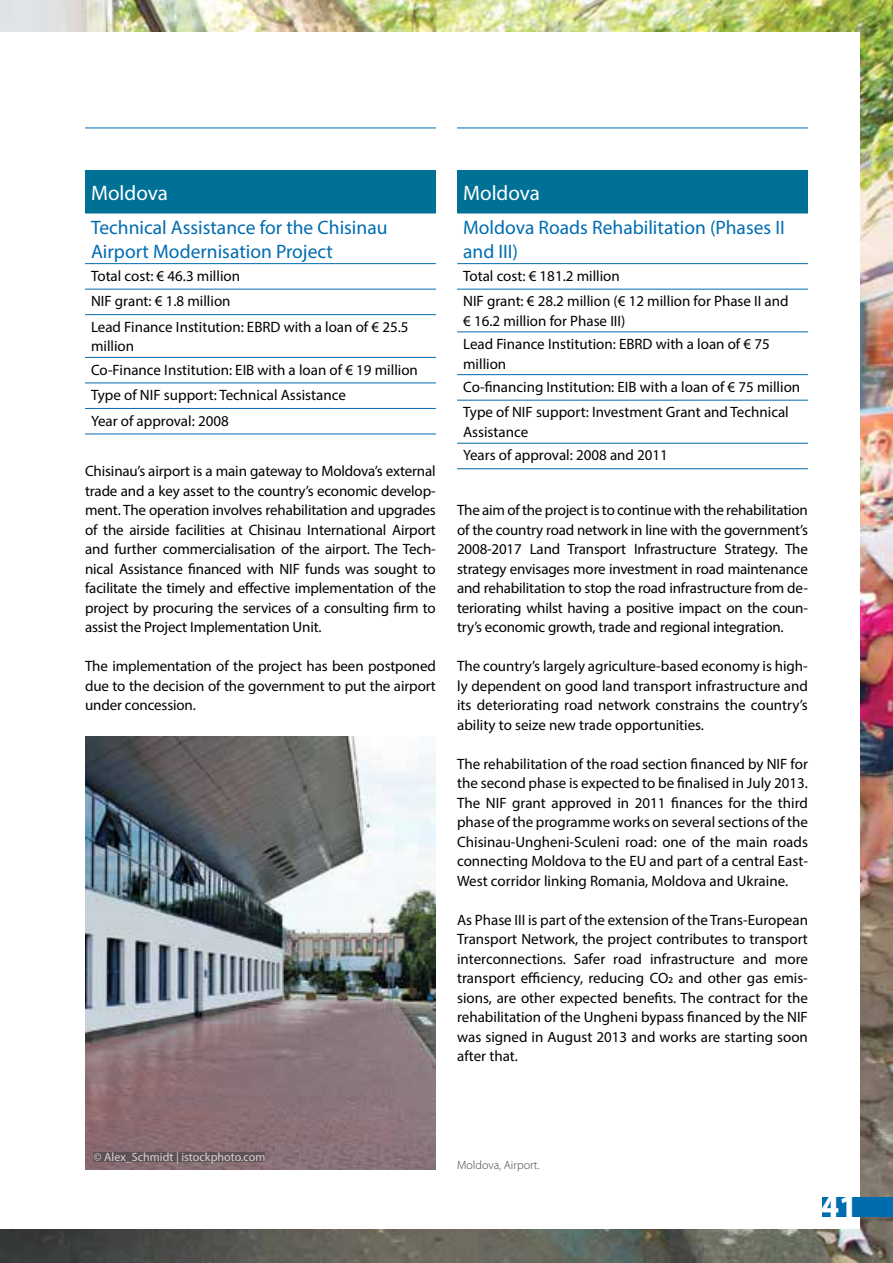
<style>
.page{position:relative;width:893px;height:1263px;background:#fff}
.page>*{position:absolute;margin:0;border:0;box-sizing:border-box;transform-origin:0 0}
.t1{font:900 31.5px "Myriad Pro";color:#fff}
.t2{font:21px "Myriad Pro";color:#fff}
.t3{font:19.5px/24px "Myriad Pro";color:#006cb0}
.t4{font:15px/19.5px "Myriad Pro";color:#000}
.t5{font:12px "Myriad Pro";color:#fff}
.t6{font:300 12px "Myriad Pro";color:#414042}
</style>
<div class="page">
<img style="left:0;top:0;width:893px;height:1263px">
<div style="left:0;top:32px;width:859px;height:1197px;background:#fff"></div>
<div style="left:822px;top:1197px;width:71px;height:19px;background:#006cb0"></div>
<div style="left:85px;top:170px;width:351px;height:43px;background:#007196"></div>
<hr style="left:85px;top:128px;width:351px;height:1px;background:#006cb0">
<hr style="left:85px;top:263px;width:351px;height:1px;background:#006cb0">
<hr style="left:85px;top:289px;width:351px;height:1px;background:#006cb0">
<hr style="left:85px;top:314px;width:351px;height:1px;background:#006cb0">
<hr style="left:85px;top:357px;width:351px;height:1px;background:#006cb0">
<hr style="left:85px;top:383px;width:351px;height:1px;background:#006cb0">
<hr style="left:85px;top:408px;width:351px;height:1px;background:#006cb0">
<hr style="left:85px;top:434px;width:351px;height:1px;background:#006cb0">
<hr style="left:85px;top:213px;width:351px;height:1px;background:#007196">
<div style="left:457px;top:170px;width:351px;height:43px;background:#007196"></div>
<hr style="left:457px;top:128px;width:351px;height:1px;background:#006cb0">
<hr style="left:457px;top:263px;width:351px;height:1px;background:#006cb0">
<hr style="left:457px;top:289px;width:351px;height:1px;background:#006cb0">
<hr style="left:457px;top:331px;width:351px;height:1px;background:#006cb0">
<hr style="left:457px;top:374px;width:351px;height:1px;background:#006cb0">
<hr style="left:457px;top:400px;width:351px;height:1px;background:#006cb0">
<hr style="left:457px;top:443px;width:351px;height:1px;background:#006cb0">
<hr style="left:457px;top:468px;width:351px;height:1px;background:#006cb0">
<hr style="left:457px;top:213px;width:351px;height:1px;background:#007196">
<img style="left:85px;top:736px;width:351px;height:433px">
<div style="left:94px;top:1152px;width:171px;height:9px;background:#5f5255"></div>
<h2 class="t2" style="left:91px;top:180px;width:78px">Moldova</h2>
<h3 class="t3" style="left:91px;top:215px;width:298px">Technical Assistance for the Chisinau<br>Airport Modernisation Project</h3>
<p class="t4" style="left:91px;top:263px;width:319px;line-height:25.5px">Total cost: € 46.3 million<br>NIF grant: € 1.8 million<br>Lead Finance Institution: EBRD with a loan of € 25.5</p>
<p class="t4" style="left:91px;top:334px;width:328px;line-height:23.2px">million<br>Co-Finance Institution: EIB with a loan of € 19 million</p>
<p class="t4" style="left:91px;top:382px;width:256px;line-height:25.5px">Type of NIF support: Technical Assistance<br>Year of approval: 2008</p>
<p class="t4" style="left:85px;top:461px;width:352px;text-align:justify">Chisinau’s airport is a main gateway to Moldova’s external trade and a key asset to the country’s economic develop&shy;ment. The operation involves rehabilitation and upgrades of the airside facilities at Chisinau International Airport and further commercialisation of the airport. The Tech&shy;nical Assistance financed with NIF funds was sought to facilitate the timely and effective implementation of the project by procuring the services of a consulting firm to assist the Project Implementation Unit.</p>
<p class="t4" style="left:85px;top:656px;width:352px;text-align:justify">The implementation of the project has been postponed due to the decision of the government to put the airport under concession.</p>
<h2 class="t2" style="left:463px;top:180px;width:78px">Moldova</h2>
<h3 class="t3" style="left:463px;top:215px;width:323px">Moldova Roads Rehabilitation (Phases II and III)</h3>
<p class="t4" style="left:463px;top:263px;width:327px;line-height:25.5px">Total cost: € 181.2 million<br>NIF grant: € 28.2 million (€ 12 million for Phase II and</p>
<p class="t4" style="left:463px;top:309px;width:308px;line-height:23.2px">€ 16.2 million for Phase III)<br>Lead Finance Institution: EBRD with a loan of € 75</p>
<p class="t4" style="left:463px;top:352px;width:339px;line-height:23.2px">million<br>Co-financing Institution: EIB with a loan of € 75 million</p>
<p class="t4" style="left:463px;top:402px;width:327px">Type of NIF support: Investment Grant and Technical<br>Assistance</p>
<p class="t4" style="left:463px;top:445px;width:206px">Years of approval: 2008 and 2011</p>
<p class="t4" style="left:457px;top:500px;width:352px;text-align:justify">The aim of the project is to continue with the rehabilitation of the country road network in line with the government’s 2008-2017 Land Transport Infrastructure Strategy. The strategy envisages more investment in road maintenance and rehabilitation to stop the road infrastructure from de&shy;teriorating whilst having a positive impact on the coun&shy;try’s economic growth, trade and regional integration.</p>
<p class="t4" style="left:457px;top:656px;width:352px;text-align:justify">The country’s largely agriculture-based economy is high&shy;ly dependent on good land transport infrastructure and its deteriorating road network constrains the country’s ability to seize new trade opportunities.</p>
<p class="t4" style="left:457px;top:754px;width:352px;text-align:justify">The rehabilitation of the road section financed by NIF for the second phase is expected to be finalised in July 2013.<br>The NIF grant approved in 2011 finances for the third phase of the programme works on several sections of the Chisinau-Ungheni-Sculeni road: one of the main roads connecting Moldova to the EU and part of a central East-West corridor linking Romania, Moldova and Ukraine.</p>
<p class="t4" style="left:457px;top:910px;width:352px;text-align:justify">As Phase III is part of the extension of the Trans-European Transport Network, the project contributes to transport interconnections. Safer road infrastructure and more transport efficiency, reducing CO2 and other gas emis&shy;sions, are other expected benefits. The contract for the rehabilitation of the Ungheni bypass financed by the NIF was signed in August 2013 and works are starting soon after that.</p>
<p class="t5" style="left:94px;top:1149px;width:173px">© Alex_Schmidt | istockphoto.com</p>
<p class="t6" style="left:457px;top:1158px;width:84px">Moldova, Airport.</p>
<h1 class="t1" style="left:821px;top:1188px;width:38px">41</h1>
</div>
